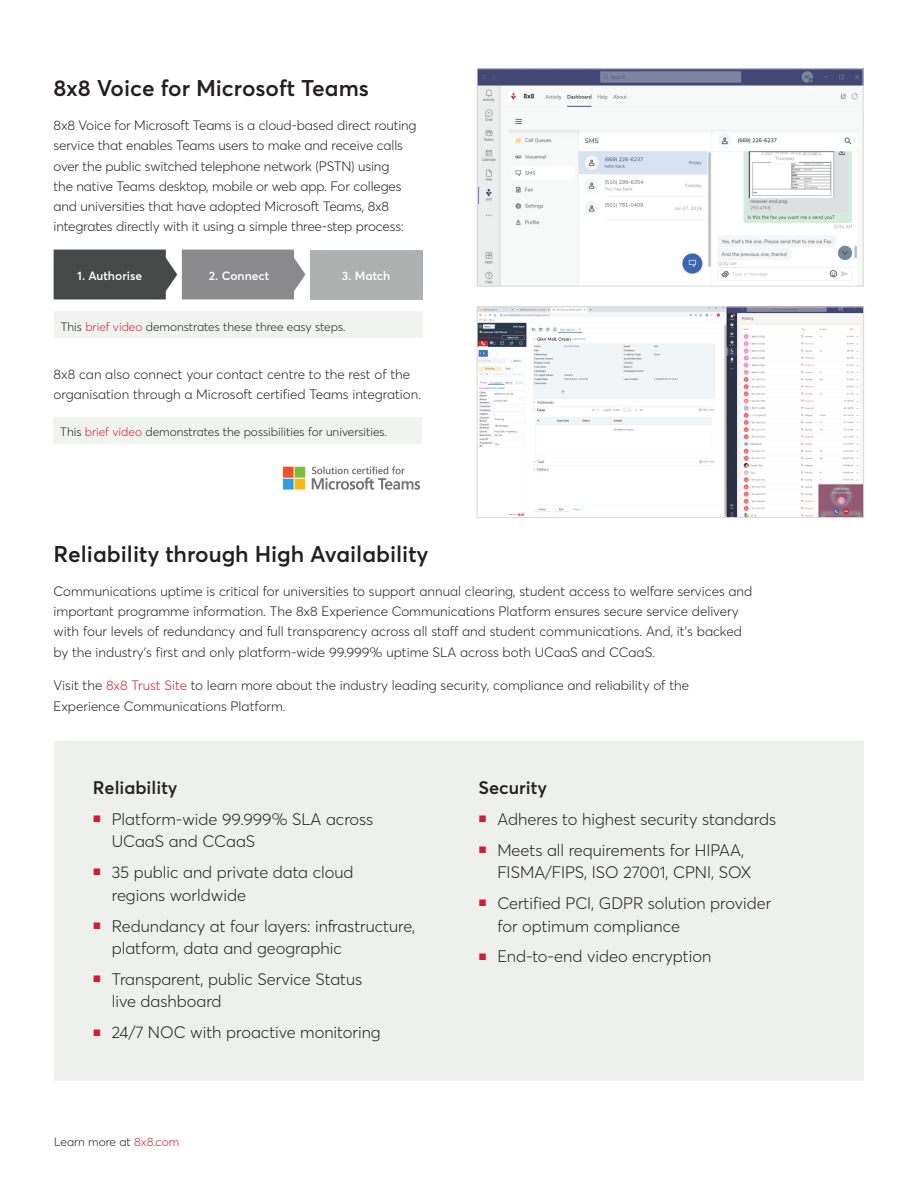
<style>
.page{position:relative;width:918px;height:1188px;background:#fff}
.page>*{position:absolute;margin:0;border:0;box-sizing:border-box;transform-origin:0 0}
.t1{font:600 22.5px "Averta";color:#231f20}
.t2{font:600 18px "Averta";color:#231f20}
.t3{font:300 16.5px/22.5px "Averta";color:#231f20}
.t4{font:300 13.5px/20.2px "Averta";color:#231f20}
.t5{font:300 12px "Averta";color:#231f20}
.t6{font:600 12px "Averta";color:#fff}
.s1{color:#cb2033}
</style>
<div class="page">
<div style="left:54px;top:741px;width:810px;height:340px;background:#eef0ed"></div>
<img style="left:479px;top:309px;width:383px;height:207px">
<div style="left:477px;top:307px;width:387px;height:211px;border:1px solid #d9d9d5"></div>
<img style="left:479px;top:70px;width:383px;height:214px">
<div style="left:477px;top:68px;width:387px;height:218px;border:1px solid #d9d9d5"></div>
<svg style="left:54px;top:250px;width:251px;height:49px;background:#747475"></svg>
<div style="left:310px;top:250px;width:112px;height:49px;background:#afb0b0"></div>
<div style="left:54px;top:311px;width:368px;height:27px;background:#f1f3f1"></div>
<div style="left:54px;top:417px;width:368px;height:27px;background:#f1f3f1"></div>
<img style="left:282px;top:466px;width:139px;height:24px">
<h1 class="t1" style="left:54px;top:72px;width:317px">8x8 Voice for Microsoft Teams</h1>
<p class="t4" style="left:54px;top:115px;width:365px">8x8 Voice for Microsoft Teams is a cloud-based direct routing service that enables Teams users to make and receive calls over the public switched telephone network (PSTN) using<br>the native Teams desktop, mobile or web app. For colleges and universities that have adopted Microsoft Teams, 8x8 integrates directly with it using a simple three-step process:</p>
<p class="t6" style="left:77px;top:268px;width:66px">1. Authorise</p>
<p class="t6" style="left:209px;top:268px;width:62px">2. Connect</p>
<p class="t6" style="left:342px;top:268px;width:50px">3. Match</p>
<p class="t5" style="left:61px;top:318px;width:286px">This <span class="s1">brief video</span> demonstrates these three easy steps.</p>
<p class="t4" style="left:54px;top:363px;width:369px">8x8 can also connect your contact centre to the rest of the organisation through a Microsoft certified Teams integration.</p>
<p class="t5" style="left:60px;top:424px;width:328px">This <span class="s1">brief video</span> demonstrates the possibilities for universities.</p>
<h1 class="t1" style="left:54px;top:538px;width:377px">Reliability through High Availability</h1>
<p class="t4" style="left:54px;top:580px;width:700px">Communications uptime is critical for universities to support annual clearing, student access to welfare services and important programme information. The 8x8 Experience Communications Platform ensures secure service delivery with four levels of redundancy and full transparency across all staff and student communications. And, it’s backed by the industry’s first and only platform-wide 99.999% uptime SLA across both UCaaS and CCaaS.</p>
<p class="t4" style="left:54px;top:675px;width:637px">Visit the <span class="s1">8x8 Trust Site</span> to learn more about the industry leading security, compliance and reliability of the<br>Experience Communications Platform.</p>
<h2 class="t2" style="left:93px;top:775px;width:86px">Reliability</h2>
<p class="t3" style="left:112px;top:807px;width:263px;text-indent:-19px"><sup>■</sup> Platform-wide 99.999% SLA across<br>UCaaS and CCaaS</p>
<p class="t3" style="left:112px;top:860px;width:243px;text-indent:-19px"><sup>■</sup> 35 public and private data cloud regions worldwide</p>
<p class="t3" style="left:112px;top:914px;width:305px;text-indent:-19px"><sup>■</sup> Redundancy at four layers: infrastructure, platform, data and geographic</p>
<p class="t3" style="left:112px;top:967px;width:252px;text-indent:-19px"><sup>■</sup> Transparent, public Service Status live dashboard</p>
<p class="t3" style="left:93px;top:1021px;width:289px"><sup>■</sup> 24/7 NOC with proactive monitoring</p>
<p class="t5" style="left:54px;top:1133px;width:127px">Learn more at <span class="s1">8x8.com</span></p>
<h2 class="t2" style="left:478px;top:775px;width:70px">Security</h2>
<p class="t3" style="left:478px;top:807px;width:299px"><sup>■</sup> Adheres to highest security standards</p>
<p class="t3" style="left:497px;top:838px;width:256px;text-indent:-19px"><sup>■</sup> Meets all requirements for HIPAA,<br>FISMA/FIPS, ISO 27001, CPNI, SOX</p>
<p class="t3" style="left:497px;top:891px;width:275px;text-indent:-19px"><sup>■</sup> Certified PCI, GDPR solution provider for optimum compliance</p>
<p class="t3" style="left:478px;top:945px;width:234px"><sup>■</sup> End-to-end video encryption</p>
</div>
